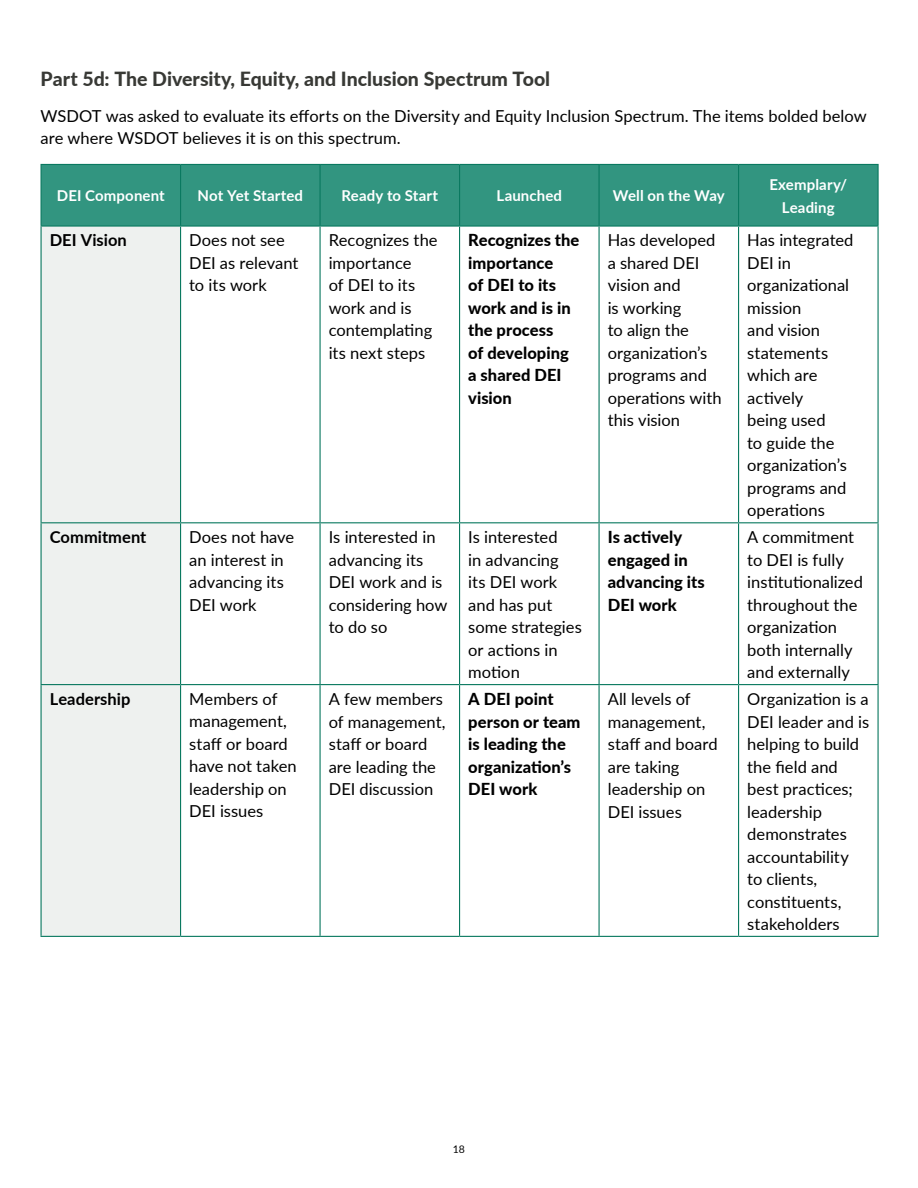
<style>
.page{position:relative;width:918px;height:1188px;background:#fff}
.page>*{position:absolute;margin:0;border:0;box-sizing:border-box;transform-origin:0 0}
.Heading_2{font:800 19.5px "Lato";color:#383935}
.Body_Copy{font:16.5px/22.5px "Lato";color:#000}
.Body_Copy-2{font:800 16.5px/22.5px "Lato";letter-spacing:.005em;color:#000}
.Body_Copy-3{font:700 16.5px "Lato";letter-spacing:.005em;color:#000}
.TABLE_Head_WHITE{font:700 15px/22.5px "Lato";letter-spacing:.01em;color:#fff;text-align:center}
.t1{font:10.5px "Lato";color:#000}
</style>
<div class="page">
<div style="left:42px;top:165px;width:836px;height:60px;background:#329580"></div>
<div style="left:42px;top:227px;width:138px;height:709px;background:#eef1ef"></div>
<hr style="left:180px;top:165px;width:1px;height:60px;background:#0a7960">
<hr style="left:320px;top:165px;width:1px;height:60px;background:#0a7960">
<hr style="left:459px;top:165px;width:1px;height:60px;background:#0a7960">
<hr style="left:598px;top:165px;width:2px;height:60px;background:#0a7960">
<hr style="left:738px;top:165px;width:1px;height:60px;background:#0a7960">
<hr style="left:320px;top:227px;width:1px;height:295px;background:#0a7960">
<hr style="left:459px;top:227px;width:1px;height:295px;background:#0a7960">
<hr style="left:598px;top:227px;width:2px;height:295px;background:#0a7960">
<hr style="left:738px;top:227px;width:1px;height:295px;background:#0a7960">
<hr style="left:40px;top:522px;width:141px;height:1px;background:#0a7960">
<hr style="left:181px;top:522px;width:139px;height:1px;background:#0a7960">
<hr style="left:320px;top:522px;width:140px;height:1px;background:#0a7960">
<hr style="left:320px;top:523px;width:1px;height:161px;background:#0a7960">
<hr style="left:460px;top:522px;width:139px;height:1px;background:#0a7960">
<hr style="left:459px;top:523px;width:1px;height:161px;background:#0a7960">
<hr style="left:599px;top:522px;width:140px;height:1px;background:#0a7960">
<hr style="left:598px;top:523px;width:2px;height:161px;background:#0a7960">
<hr style="left:739px;top:522px;width:140px;height:1px;background:#0a7960">
<hr style="left:738px;top:523px;width:1px;height:161px;background:#0a7960">
<hr style="left:40px;top:684px;width:141px;height:1px;background:#0a7960">
<hr style="left:181px;top:684px;width:139px;height:1px;background:#0a7960">
<hr style="left:320px;top:684px;width:140px;height:1px;background:#0a7960">
<hr style="left:320px;top:685px;width:1px;height:251px;background:#0a7960">
<hr style="left:460px;top:684px;width:139px;height:1px;background:#0a7960">
<hr style="left:459px;top:685px;width:1px;height:251px;background:#0a7960">
<hr style="left:599px;top:684px;width:140px;height:1px;background:#0a7960">
<hr style="left:598px;top:685px;width:2px;height:251px;background:#0a7960">
<hr style="left:739px;top:684px;width:140px;height:1px;background:#0a7960">
<hr style="left:738px;top:685px;width:1px;height:251px;background:#0a7960">
<hr style="left:40px;top:936px;width:141px;height:1px;background:#0a7960">
<hr style="left:181px;top:936px;width:139px;height:1px;background:#0a7960">
<hr style="left:320px;top:936px;width:140px;height:1px;background:#0a7960">
<hr style="left:460px;top:936px;width:139px;height:1px;background:#0a7960">
<hr style="left:599px;top:936px;width:140px;height:1px;background:#0a7960">
<hr style="left:739px;top:936px;width:140px;height:1px;background:#0a7960">
<hr style="left:40px;top:164px;width:141px;height:1px;background:#0a7960">
<hr style="left:40px;top:165px;width:2px;height:60px;background:#0a7960">
<hr style="left:181px;top:164px;width:139px;height:1px;background:#0a7960">
<hr style="left:320px;top:164px;width:140px;height:1px;background:#0a7960">
<hr style="left:460px;top:164px;width:139px;height:1px;background:#0a7960">
<hr style="left:599px;top:164px;width:140px;height:1px;background:#0a7960">
<hr style="left:739px;top:164px;width:140px;height:1px;background:#0a7960">
<hr style="left:878px;top:165px;width:1px;height:60px;background:#0a7960">
<hr style="left:40px;top:225px;width:141px;height:2px;background:#0a7960">
<hr style="left:181px;top:225px;width:139px;height:2px;background:#0a7960">
<hr style="left:320px;top:225px;width:140px;height:2px;background:#0a7960">
<hr style="left:460px;top:225px;width:139px;height:2px;background:#0a7960">
<hr style="left:599px;top:225px;width:140px;height:2px;background:#0a7960">
<hr style="left:739px;top:225px;width:140px;height:2px;background:#0a7960">
<hr style="left:878px;top:227px;width:1px;height:295px;background:#0a7960">
<hr style="left:878px;top:523px;width:1px;height:161px;background:#0a7960">
<hr style="left:878px;top:685px;width:1px;height:251px;background:#0a7960">
<hr style="left:40px;top:227px;width:2px;height:295px;background:#0a7960">
<hr style="left:180px;top:227px;width:1px;height:295px;background:#0a7960">
<hr style="left:40px;top:523px;width:2px;height:161px;background:#0a7960">
<hr style="left:180px;top:523px;width:1px;height:161px;background:#0a7960">
<hr style="left:40px;top:685px;width:2px;height:251px;background:#0a7960">
<hr style="left:180px;top:685px;width:1px;height:251px;background:#0a7960">
<h4 class="Heading_2" style="left:40px;top:64px;width:511px">Part 5d: The Diversity, Equity, and Inclusion Spectrum Tool</h4>
<p class="Body_Copy" style="left:40px;top:104px;width:828px">WSDOT was asked to evaluate its efforts on the Diversity and Equity Inclusion Spectrum. The items bolded below are where WSDOT believes it is on this spectrum.</p>
<p class="TABLE_Head_WHITE" style="left:57px;top:184px;width:109px">DEI Component</p>
<p class="TABLE_Head_WHITE" style="left:198px;top:184px;width:107px">Not Yet Started</p>
<p class="TABLE_Head_WHITE" style="left:341px;top:184px;width:98px">Ready to Start</p>
<p class="TABLE_Head_WHITE" style="left:497px;top:184px;width:67px">Launched</p>
<p class="TABLE_Head_WHITE" style="left:613px;top:184px;width:114px">Well on the Way</p>
<p class="TABLE_Head_WHITE" style="left:769px;top:173px;width:79px">Exemplary/<br>Leading</p>
<p class="Body_Copy-3" style="left:50px;top:228px;width:79px">DEI Vision</p>
<p class="Body_Copy" style="left:189px;top:228px;width:111px">Does not see<br>DEI as relevant to its work</p>
<p class="Body_Copy" style="left:329px;top:228px;width:110px">Recognizes the importance<br>of DEI to its work and is contemplating its next steps</p>
<p class="Body_Copy-2" style="left:468px;top:228px;width:113px">Recognizes the importance<br>of DEI to its work and is in the process<br>of developing a shared DEI vision</p>
<p class="Body_Copy" style="left:608px;top:228px;width:115px">Has developed a shared DEI vision and<br>is working<br>to align the organization’s programs and operations with this vision</p>
<p class="Body_Copy" style="left:747px;top:228px;width:108px">Has integrated<br>DEI in organizational mission<br>and vision statements which are actively<br>being used<br>to guide the organization’s programs and operations</p>
<p class="Body_Copy-3" style="left:50px;top:525px;width:98px">Commitment</p>
<p class="Body_Copy" style="left:189px;top:525px;width:107px">Does not have an interest in advancing its<br>DEI work</p>
<p class="Body_Copy" style="left:329px;top:525px;width:120px">Is interested in advancing its<br>DEI work and is considering how to do so</p>
<p class="Body_Copy" style="left:468px;top:525px;width:115px">Is interested<br>in advancing<br>its DEI work and has put some strategies or actions in motion</p>
<p class="Body_Copy-2" style="left:608px;top:525px;width:99px">Is actively engaged in advancing its<br>DEI work</p>
<p class="Body_Copy" style="left:747px;top:525px;width:117px">A commitment to DEI is fully institutionalized throughout the organization both internally and externally</p>
<p class="Body_Copy-3" style="left:50px;top:687px;width:82px">Leadership</p>
<p class="Body_Copy" style="left:189px;top:687px;width:109px">Members of management, staff or board have not taken leadership on<br>DEI issues</p>
<p class="Body_Copy" style="left:329px;top:687px;width:118px">A few members of management, staff or board are leading the<br>DEI discussion</p>
<p class="Body_Copy-2" style="left:468px;top:687px;width:114px">A DEI point person or team is leading the organization’s<br>DEI work</p>
<p class="Body_Copy" style="left:608px;top:687px;width:111px">All levels of management, staff and board are taking leadership on<br>DEI issues</p>
<p class="Body_Copy" style="left:747px;top:687px;width:123px">Organization is a<br>DEI leader and is helping to build the field and best practices; leadership demonstrates accountability<br>to clients, constituents, stakeholders</p>
<p class="t1" style="left:453px;top:1142px;width:14px">18</p>
</div>
